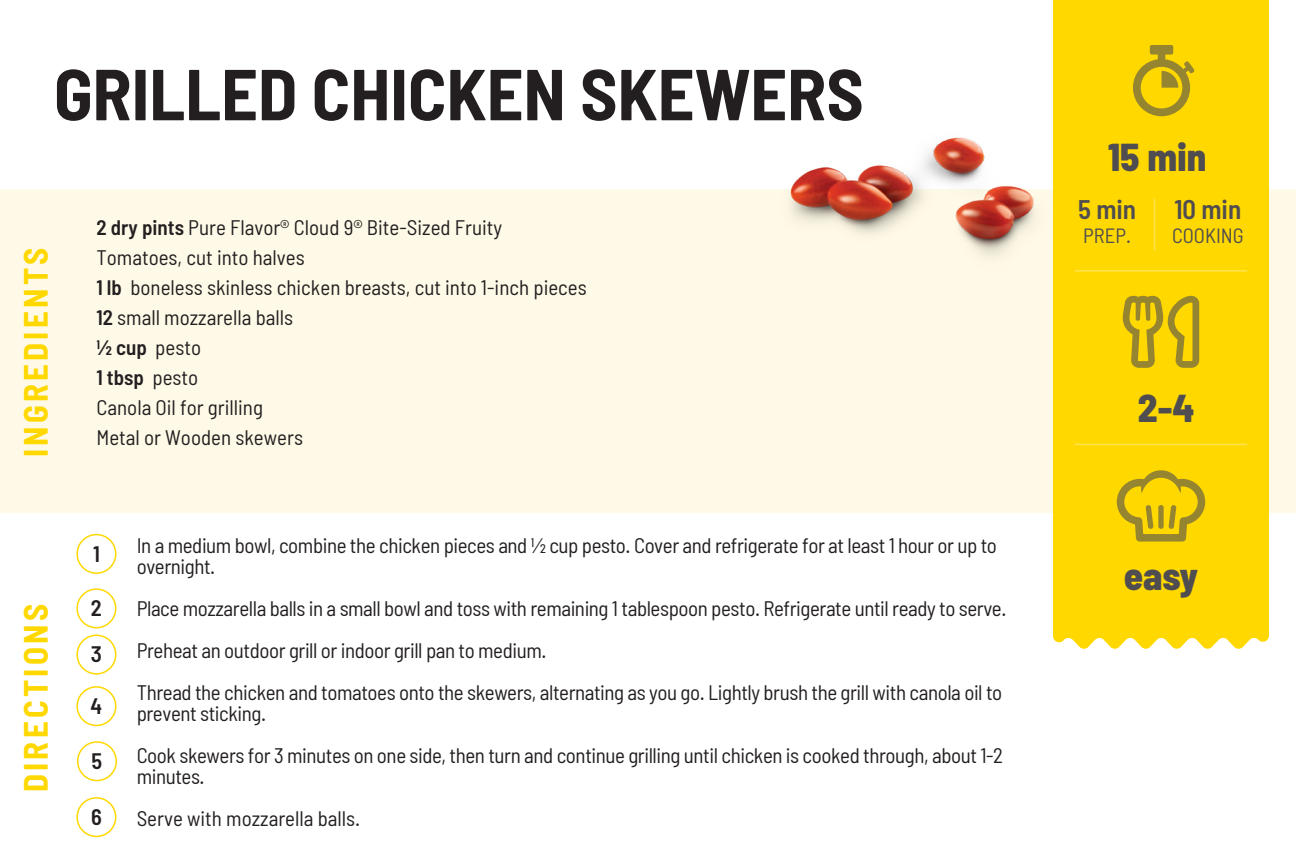
<style>
.page{position:relative;width:1296px;height:864px;background:#fff}
.page>*{position:absolute;margin:0;border:0;box-sizing:border-box;transform-origin:0 0}
.t1{font:700 semi-condensed 72px "Barlow";color:#231f20}
.t2{font:800 semi-condensed 39px "Barlow";color:#4f4d50}
.t3{font:700 semi-condensed 33px "Barlow";letter-spacing:.1em;color:#ffd800}
.t4{font:600 semi-condensed 27px "Barlow";color:#4f4d50}
.t5{font:600 semi-condensed 22.5px/46.2px "Barlow";color:#231f20}
.t6{font:semi-condensed 21px/42px "Barlow";letter-spacing:-.02em;color:#231f20}
.t7{font:semi-condensed 21px/30px "Barlow";color:#231f20}
.t8{font:semi-condensed 20.7px "Barlow";color:#4f4d50}
.s1{font-weight:600}
</style>
<div class="page">
<img style="left:791px;top:137px;width:231px;height:52px">
<div style="left:0;top:189px;width:1296px;height:324px;background:#fffae7"></div>
<div style="left:1053px;top:0;width:216px;height:649px;background:#ffd800"></div>
<svg style="left:1123px;top:296px;width:76px;height:72px"></svg>
<svg style="left:1117px;top:470px;width:88px;height:72px"></svg>
<div style="left:1158px;top:505px;width:6px;height:24px;background:#958430;border-radius:2px"></div>
<svg style="left:1133px;top:45px;width:61px;height:71px"></svg>
<hr style="left:1075px;top:270px;width:172px;height:2px;background:#fff">
<hr style="left:1075px;top:444px;width:172px;height:1px;background:#fff">
<hr style="left:1154px;top:199px;width:1px;height:51px;background:#fff">
<div style="left:76px;top:534px;width:40px;height:40px;border:2px solid #ffd800;border-radius:50%"></div>
<div style="left:76px;top:588px;width:40px;height:40px;border:2px solid #ffd800;border-radius:50%"></div>
<div style="left:76px;top:635px;width:40px;height:40px;border:2px solid #ffd800;border-radius:50%"></div>
<div style="left:76px;top:686px;width:40px;height:40px;border:2px solid #ffd800;border-radius:50%"></div>
<div style="left:77px;top:741px;width:40px;height:40px;border:2px solid #ffd800;border-radius:50%"></div>
<div style="left:76px;top:797px;width:40px;height:40px;border:2px solid #ffd800;border-radius:50%"></div>
<h1 class="t1" style="left:54px;top:50px;width:811px">GRILLED CHICKEN SKEWERS</h1>
<h3 class="t3" style="left:15px;top:457px;width:211px;rotate:-90deg">INGREDIENTS</h3>
<h3 class="t3" style="left:15px;top:792px;width:190px;rotate:-90deg">DIRECTIONS</h3>
<p class="t7" style="left:96px;top:212px;width:492px"><span class="s1">2 dry pints</span> Pure Flavor® Cloud 9® Bite-Sized Fruity<br>Tomatoes, cut into halves<br><span class="s1">1 lb</span> boneless skinless chicken breasts, cut into 1-inch pieces<br><span class="s1">12</span> small mozzarella balls<br><span class="s1">½ cup</span> pesto<br><span class="s1">1 tbsp</span> pesto<br>Canola Oil for grilling<br>Metal or Wooden skewers</p>
<p class="t5" style="left:93px;top:530px;width:8px">1</p>
<p class="t5" style="left:91px;top:585px;width:13px">2<br>3</p>
<p class="t5" style="left:91px;top:682px;width:13px">4</p>
<p class="t5" style="left:92px;top:737px;width:12px">5</p>
<p class="t5" style="left:91px;top:793px;width:12px">6</p>
<p class="t6" style="left:137px;top:534px;width:862px;line-height:21px">In a medium bowl, combine the chicken pieces and ½ cup pesto. Cover and refrigerate for at least 1 hour or up to overnight.</p>
<p class="t6" style="left:137px;top:587px;width:871px">Place mozzarella balls in a small bowl and toss with remaining 1 tablespoon pesto. Refrigerate until ready to serve.<br>Preheat an outdoor grill or indoor grill pan to medium.<br>Thread the chicken and tomatoes onto the skewers, alternating as you go. Lightly brush the grill with canola oil to</p>
<p class="t6" style="left:137px;top:692px;width:868px">prevent sticking.<br>Cook skewers for 3 minutes on one side, then turn and continue grilling until chicken is cooked through, about 1-2</p>
<p class="t7" style="left:137px;top:755px;width:225px;line-height:42px">minutes.<br>Serve with mozzarella balls.</p>
<h2 class="t2" style="left:1108px;top:133px;width:100px">15 min</h2>
<p class="t4" style="left:1078px;top:192px;width:60px">5 min</p>
<p class="t8" style="left:1083px;top:223px;width:49px">PREP.</p>
<p class="t4" style="left:1174px;top:192px;width:68px">10 min</p>
<p class="t8" style="left:1172px;top:223px;width:73px">COOKING</p>
<h2 class="t2" style="left:1138px;top:383px;width:58px">2-4</h2>
<h2 class="t2" style="left:1124px;top:552px;width:76px">easy</h2>
</div>
